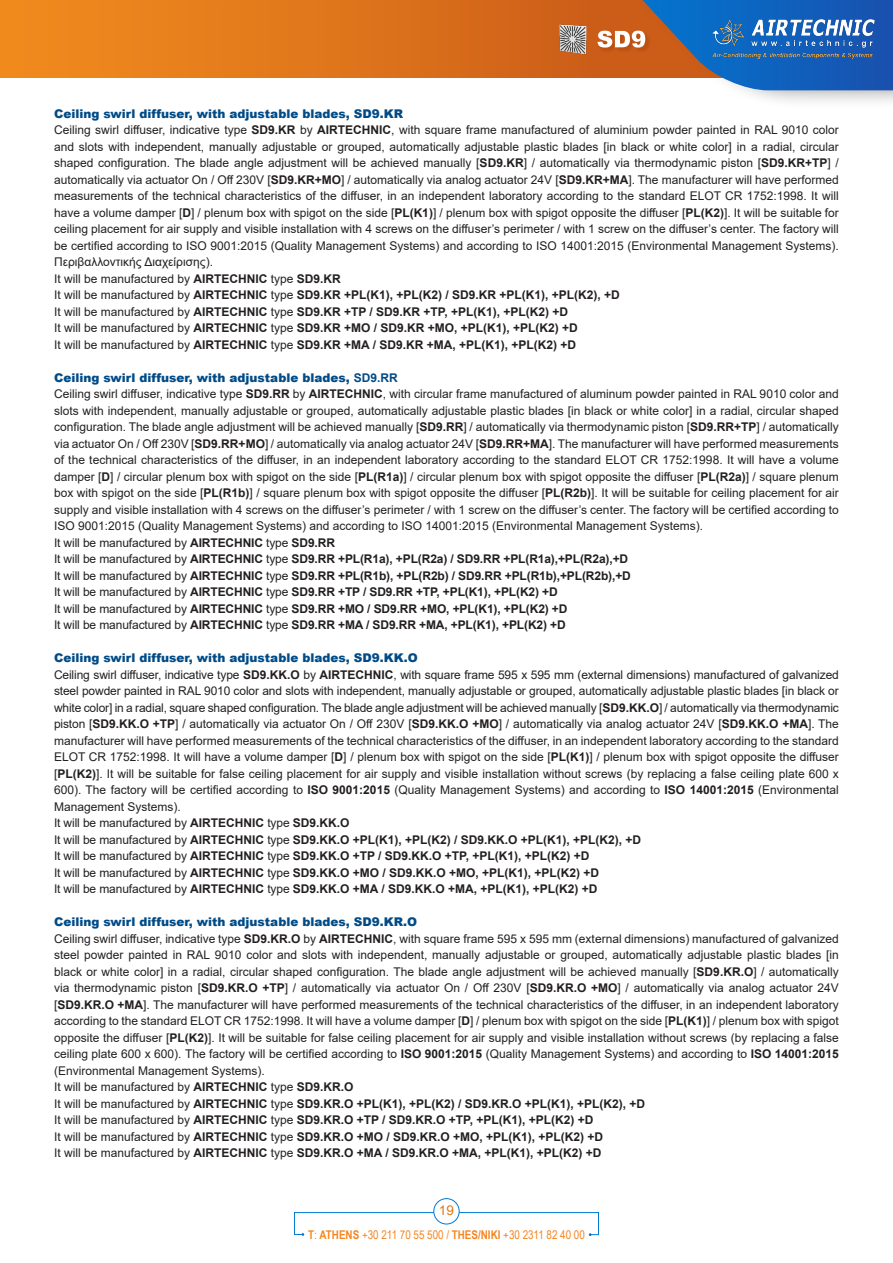
<style>
.page{position:relative;width:893px;height:1263px;background:#fff}
.page>*{position:absolute;margin:0;border:0;box-sizing:border-box;transform-origin:0 0}
.t1{font:13.5px "Arial";color:#dc781a}
.t2{font:12px/16.5px "Arial";color:#231f20;text-align:justify}
.t3{font:700 12px "Arial";color:#231f20}
.ParadeigmaEkfonisi{font:900 12px "Arial";color:#004b87}
.t4{font:12px "Arial Narrow";color:#f58520}
.s1{font-weight:700}
.s2{font-weight:400}
</style>
<div class="page">
<div style="left:434px;top:1198px;width:25px;height:26px;border:1px solid #0079d2;border-radius:50%"></div>
<svg style="left:294px;top:1212px;width:305px;height:24px"></svg>
<svg style="left:0;top:0;width:575px;height:78px;background:#e0771b"></svg>
<div style="left:575px;top:0;width:318px;height:109px;background:#231f20;opacity:.75"></div>
<img style="left:557px;top:22px;width:32px;height:33px">
<svg style="left:597px;top:0;width:296px;height:90px;background:#59739c"></svg>
<p class="ParadeigmaEkfonisi" style="left:54px;top:105px;width:350px">Ceiling swirl diffuser, with adjustable blades, SD9.ΚR</p>
<p class="t2" style="left:54px;top:122px;width:786px">Ceiling swirl diffuser, indicative type <span class="s1">SD9.ΚR</span> by <span class="s1">AIRTECHNIC</span>, with square frame manufactured of aluminium powder painted in RAL 9010 color and slots with independent, manually adjustable or grouped, automatically adjustable plastic blades [in black or white color] in a radial, circular shaped configuration. The blade angle adjustment will be achieved manually [<span class="s1">SD9.ΚR</span>] / automatically via thermodynamic piston [<span class="s1">SD9.KR+TP</span>] / automatically via actuator On / Off 230V [<span class="s1">SD9.ΚR+ΜΟ</span>] / automatically via analog actuator 24V [<span class="s1">SD9.ΚR+MΑ</span>]. The manufacturer will have performed measurements of the technical characteristics of the diffuser, in an independent laboratory according to the standard ELOT CR 1752:1998. It will have a volume damper [<span class="s1">D</span>] / plenum box with spigot on the side [<span class="s1">PL(K1)</span>] / plenum box with spigot opposite the diffuser [<span class="s1">PL(K2)</span>]. It will be suitable for ceiling placement for air supply and visible installation with 4 screws on the diffuser’s perimeter / with 1 screw on the diffuser’s center. The factory will be certified according to ISO 9001:2015 (Quality Management Systems) and according to ISO 14001:2015 (Environmental Management Systems).<br>Περιβαλλοντικής Διαχείρισης).</p>
<p class="t2" style="left:54px;top:270px;width:288px">It will be manufactured by <span class="s1">AIRTECHNIC</span> type <span class="s1">SD9.ΚR</span></p>
<p class="t3" style="left:54px;top:286px;width:567px"><span class="s2">It will be manufactured by</span> AIRTECHNIC <span class="s2">type</span> SD9.ΚR +PL(K1), +PL(K2) / SD9.ΚR +PL(K1), +PL(K2), +D</p>
<p class="t3" style="left:54px;top:303px;width:516px"><span class="s2">It will be manufactured by</span> AIRTECHNIC <span class="s2">type</span> SD9.ΚR +TP / SD9.ΚR +TP, +PL(K1), +PL(K2) +D</p>
<p class="t3" style="left:54px;top:319px;width:525px"><span class="s2">It will be manufactured by</span> AIRTECHNIC <span class="s2">type</span> SD9.ΚR +MO / SD9.ΚR +MO, +PL(K1), +PL(K2) +D</p>
<p class="t3" style="left:54px;top:336px;width:524px"><span class="s2">It will be manufactured by</span> AIRTECHNIC <span class="s2">type</span> SD9.ΚR +MA / SD9.ΚR +MA, +PL(K1), +PL(K2) +D</p>
<p class="ParadeigmaEkfonisi" style="left:54px;top:369px;width:345px">Ceiling swirl diffuser, with adjustable blades, <span class="s1">SD9.RR</span></p>
<p class="t2" style="left:54px;top:386px;width:786px">Ceiling swirl diffuser, indicative type <span class="s1">SD9.RR</span> by <span class="s1">AIRTECHNIC</span>, with circular frame manufactured of aluminum powder painted in RAL 9010 color and slots with independent, manually adjustable or grouped, automatically adjustable plastic blades [in black or white color] in a radial, circular shaped configuration. The blade angle adjustment will be achieved manually [<span class="s1">SD9.RR</span>] / automatically via thermodynamic piston [<span class="s1">SD9.RR+TP</span>] / automatically via actuator On / Off 230V [<span class="s1">SD9.RR+ΜΟ</span>] / automatically via analog actuator 24V [<span class="s1">SD9.RR+MΑ</span>]. The manufacturer will have performed measurements of the technical characteristics of the diffuser, in an independent laboratory according to the standard ELOT CR 1752:1998. It will have a volume damper [<span class="s1">D</span>] / circular plenum box with spigot on the side [<span class="s1">PL(R1a)</span>] / circular plenum box with spigot opposite the diffuser [<span class="s1">PL(R2a)</span>] / square plenum box with spigot on the side [<span class="s1">PL(R1b)</span>] / square plenum box with spigot opposite the diffuser [<span class="s1">PL(R2b)</span>]. It will be suitable for ceiling placement for air supply and visible installation with 4 screws on the diffuser’s perimeter / with 1 screw on the diffuser’s center. The factory will be certified according to ISO 9001:2015 (Quality Management Systems) and according to ISO 14001:2015 (Environmental Management Systems).</p>
<p class="t2" style="left:54px;top:534px;width:282px">It will be manufactured by <span class="s1">AIRTECHNIC</span> type <span class="s1">SD9.RR</span></p>
<p class="t3" style="left:54px;top:550px;width:576px"><span class="s2">It will be manufactured by</span> AIRTECHNIC <span class="s2">type</span> SD9.RR +PL(R1a), +PL(R2a) / SD9.RR +PL(R1a),+PL(R2a),+D</p>
<p class="t3" style="left:54px;top:567px;width:578px"><span class="s2">It will be manufactured by</span> AIRTECHNIC <span class="s2">type</span> SD9.RR +PL(R1b), +PL(R2b) / SD9.RR +PL(R1b),+PL(R2b),+D</p>
<p class="t3" style="left:54px;top:583px;width:505px"><span class="s2">It will be manufactured by</span> AIRTECHNIC <span class="s2">type</span> SD9.RR +TP / SD9.RR +TP, +PL(K1), +PL(K2) +D</p>
<p class="t3" style="left:54px;top:600px;width:515px"><span class="s2">It will be manufactured by</span> AIRTECHNIC <span class="s2">type</span> SD9.RR +MO / SD9.RR +MO, +PL(K1), +PL(K2) +D</p>
<p class="t3" style="left:54px;top:616px;width:513px"><span class="s2">It will be manufactured by</span> AIRTECHNIC <span class="s2">type</span> SD9.RR +MA / SD9.RR +MA, +PL(K1), +PL(K2) +D</p>
<p class="ParadeigmaEkfonisi" style="left:54px;top:649px;width:365px">Ceiling swirl diffuser, with adjustable blades, SD9.ΚΚ.O</p>
<p class="t2" style="left:54px;top:666px;width:786px">Ceiling swirl diffuser, indicative type <span class="s1">SD9.ΚΚ.O</span> by <span class="s1">AIRTECHNIC</span>, with square frame 595 x 595 mm (external dimensions) manufactured of galvanized steel powder painted in RAL 9010 color and slots with independent, manually adjustable or grouped, automatically adjustable plastic blades [in black or white color] in a radial, square shaped configuration. The blade angle adjustment will be achieved manually [<span class="s1">SD9.ΚΚ.O</span>] / automatically via thermodynamic piston [<span class="s1">SD9.ΚΚ.O +TP</span>] / automatically via actuator On / Off 230V [<span class="s1">SD9.ΚΚ.O +ΜΟ</span>] / automatically via analog actuator 24V [<span class="s1">SD9.ΚΚ.O +MΑ</span>]. The manufacturer will have performed measurements of the technical characteristics of the diffuser, in an independent laboratory according to the standard ELOT CR 1752:1998. It will have a volume damper [<span class="s1">D</span>] / plenum box with spigot on the side [<span class="s1">PL(K1)</span>] / plenum box with spigot opposite the diffuser [<span class="s1">PL(K2)</span>]. It will be suitable for false ceiling placement for air supply and visible installation without screws (by replacing a false ceiling plate 600 x 600). The factory will be certified according to <span class="s1">ISO 9001:2015</span> (Quality Management Systems) and according to <span class="s1">ISO 14001:2015</span> (Environmental Management Systems).</p>
<p class="t2" style="left:54px;top:815px;width:297px">It will be manufactured by <span class="s1">AIRTECHNIC</span> type <span class="s1">SD9.ΚΚ.O</span></p>
<p class="t3" style="left:54px;top:831px;width:589px"><span class="s2">It will be manufactured by</span> AIRTECHNIC <span class="s2">type</span> SD9.ΚΚ.O +PL(K1), +PL(K2) / SD9.ΚΚ.O +PL(K1), +PL(K2), +D</p>
<p class="t3" style="left:54px;top:847px;width:537px"><span class="s2">It will be manufactured by</span> AIRTECHNIC <span class="s2">type</span> SD9.ΚΚ.O +TP / SD9.ΚΚ.O +TP, +PL(K1), +PL(K2) +D</p>
<p class="t3" style="left:54px;top:864px;width:547px"><span class="s2">It will be manufactured by</span> AIRTECHNIC <span class="s2">type</span> SD9.ΚΚ.O +MO / SD9.ΚΚ.O +MO, +PL(K1), +PL(K2) +D</p>
<p class="t3" style="left:54px;top:880px;width:545px"><span class="s2">It will be manufactured by</span> AIRTECHNIC <span class="s2">type</span> SD9.ΚΚ.O +MA / SD9.ΚΚ.O +MA, +PL(K1), +PL(K2) +D</p>
<p class="ParadeigmaEkfonisi" style="left:54px;top:913px;width:364px">Ceiling swirl diffuser, with adjustable blades, SD9.ΚR.O</p>
<p class="t2" style="left:54px;top:930px;width:786px">Ceiling swirl diffuser, indicative type <span class="s1">SD9.ΚR.O</span> by <span class="s1">AIRTECHNIC</span>, with square frame 595 x 595 mm (external dimensions) manufactured of galvanized steel powder painted in RAL 9010 color and slots with independent, manually adjustable or grouped, automatically adjustable plastic blades [in black or white color] in a radial, circular shaped configuration. The blade angle adjustment will be achieved manually [<span class="s1">SD9.ΚR.O</span>] / automatically via thermodynamic piston [<span class="s1">SD9.KR.O +TP</span>] / automatically via actuator On / Off 230V [<span class="s1">SD9.ΚR.O +ΜΟ</span>] / automatically via analog actuator 24V [<span class="s1">SD9.ΚR.O +MΑ</span>]. The manufacturer will have performed measurements of the technical characteristics of the diffuser, in an independent laboratory according to the standard ELOT CR 1752:1998. It will have a volume damper [<span class="s1">D</span>] / plenum box with spigot on the side [<span class="s1">PL(K1)</span>] / plenum box with spigot opposite the diffuser [<span class="s1">PL(K2)</span>]. It will be suitable for false ceiling placement for air supply and visible installation without screws (by replacing a false ceiling plate 600 x 600). The factory will be certified according to <span class="s1">ISO 9001:2015</span> (Quality Management Systems) and according to <span class="s1">ISO 14001:2015 </span>(Environmental Management Systems).</p>
<p class="t2" style="left:54px;top:1079px;width:301px">It will be manufactured by <span class="s1">AIRTECHNIC</span> type <span class="s1">SD9.ΚR.O</span></p>
<p class="t3" style="left:54px;top:1095px;width:593px"><span class="s2">It will be manufactured by</span> AIRTECHNIC <span class="s2">type</span> SD9.ΚR.O +PL(K1), +PL(K2) / SD9.ΚR.O +PL(K1), +PL(K2), +D</p>
<p class="t3" style="left:54px;top:1111px;width:541px"><span class="s2">It will be manufactured by</span> AIRTECHNIC <span class="s2">type</span> SD9.ΚR.O +TP / SD9.ΚR.O +TP, +PL(K1), +PL(K2) +D</p>
<p class="t3" style="left:54px;top:1128px;width:551px"><span class="s2">It will be manufactured by</span> AIRTECHNIC <span class="s2">type</span> SD9.ΚR.O +MO / SD9.ΚR.O +MO, +PL(K1), +PL(K2) +D</p>
<p class="t3" style="left:54px;top:1144px;width:549px"><span class="s2">It will be manufactured by</span> AIRTECHNIC <span class="s2">type</span> SD9.ΚR.O +MA / SD9.ΚR.O +MA, +PL(K1), +PL(K2) +D</p>
<p class="t1" style="left:439px;top:1201px;width:17px">19</p>
<p class="t4" style="left:308px;top:1226px;width:278px"><span class="s1">T</span>: <span class="s1">ATHENS</span> +30 211 70 55 500 / <span class="s1">THES/NIKI</span> +30 2311 82 40 00</p>
</div>
